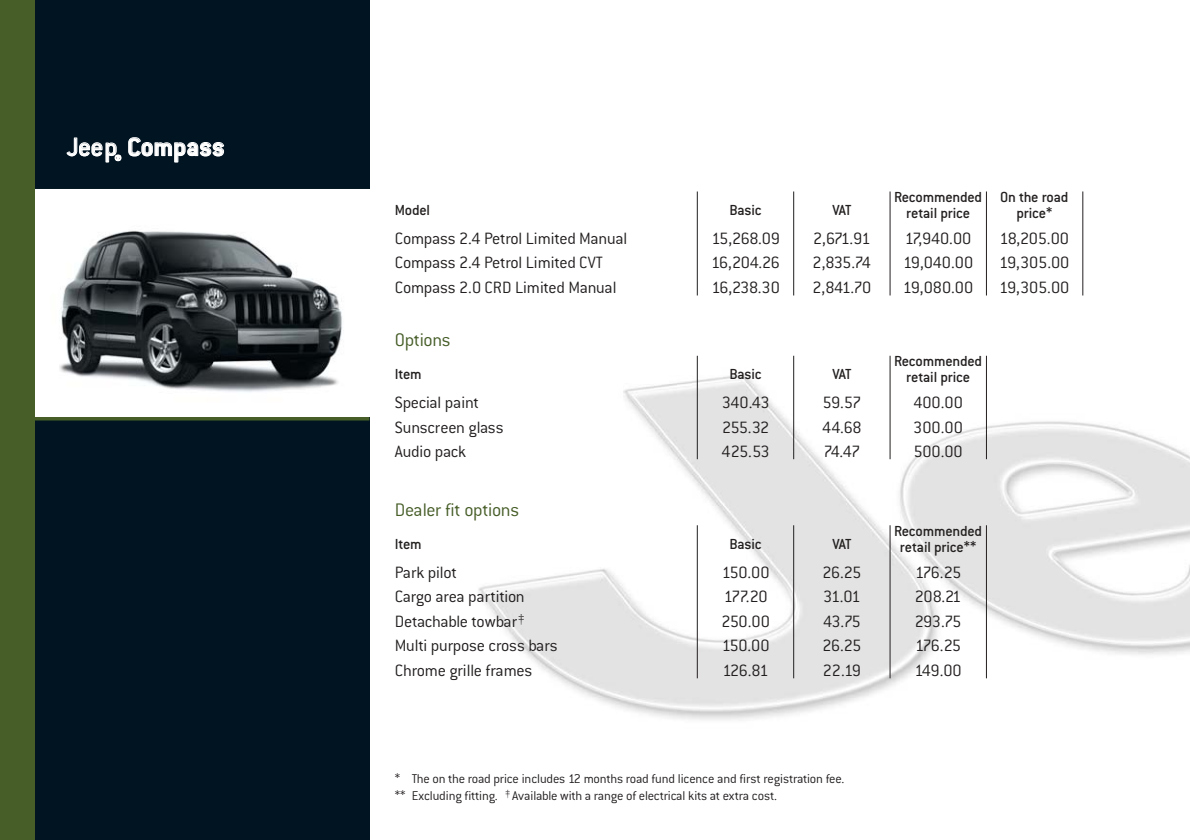
<style>
.page{position:relative;width:1190px;height:840px;background:#fff}
.page>*{position:absolute;margin:0;border:0;box-sizing:border-box;transform-origin:0 0}
.t1{font:700 28px "Conduit ITCTT";letter-spacing:-.005em;color:#fff}
.t2{font:300 20px "Conduit ITCTT";letter-spacing:-.015em;color:#475e28}
.t3{font:300 18px "Conduit ITCTT";letter-spacing:-.015em;color:#231f1f}
.t4{font:500 16px/16px "Conduit Md ITCTT";letter-spacing:-.015em;color:#231f1f;text-align:center}
.t5{font:300 14px/16.6px "Conduit ITCTT";letter-spacing:-.015em;color:#231f1f}
.s1{font-family:"Conduit Md ITCTT";font-weight:500}
</style>
<div class="page">
<img style="left:369px;top:0;width:821px;height:840px">
<div style="left:31px;top:0;width:338px;height:840px;background:#001422"></div>
<hr style="left:1px;top:189px;width:368px;height:2px;background:#475e28">
<svg style="left:35px;top:416px;width:334px;height:5px;background:#657752"></svg>
<div style="left:1px;top:190px;width:368px;height:226px;background:#fff"></div>
<img style="left:59px;top:231px;width:283px;height:161px">
<div style="left:1px;top:0;width:34px;height:840px;background:#475e28"></div>
<hr style="left:697px;top:192px;width:1px;height:103px;background:#231f1f">
<hr style="left:793px;top:192px;width:1px;height:103px;background:#231f1f">
<hr style="left:890px;top:192px;width:1px;height:103px;background:#231f1f">
<hr style="left:986px;top:191px;width:1px;height:104px;background:#231f1f">
<hr style="left:1082px;top:191px;width:1px;height:104px;background:#231f1f">
<hr style="left:697px;top:356px;width:1px;height:103px;background:#231f1f">
<hr style="left:793px;top:356px;width:1px;height:103px;background:#231f1f">
<hr style="left:890px;top:356px;width:1px;height:103px;background:#231f1f">
<hr style="left:986px;top:356px;width:1px;height:103px;background:#231f1f">
<hr style="left:697px;top:525px;width:1px;height:153px;background:#231f1f">
<hr style="left:793px;top:525px;width:1px;height:153px;background:#231f1f">
<hr style="left:890px;top:525px;width:1px;height:153px;background:#231f1f">
<hr style="left:986px;top:525px;width:1px;height:153px;background:#231f1f">
<h1 class="t1" style="left:67px;top:138px;width:160px"><span class="s1">Jeep</span><sub>®</sub> Compass</h1>
<p class="t4" style="left:395px;top:203px;width:37px">Model</p>
<p class="t4" style="left:730px;top:203px;width:34px">Basic</p>
<p class="t4" style="left:832px;top:203px;width:21px">VAT</p>
<p class="t4" style="left:906px;top:191px;width:164px;text-align:left;text-indent:-12px">Recommended On the road retail price</p>
<p class="t4" style="left:1016px;top:207px;width:37px">price*</p>
<p class="t3" style="left:395px;top:232px;width:234px">Compass 2.4 Petrol Limited Manual</p>
<p class="t3" style="left:712px;top:232px;width:70px">15,268.09</p>
<p class="t3" style="left:813px;top:232px;width:59px">2,671.91</p>
<p class="t3" style="left:905px;top:232px;width:68px">17,940.00</p>
<p class="t3" style="left:1000px;top:232px;width:71px">18,205.00</p>
<p class="t3" style="left:395px;top:257px;width:209px">Compass 2.4 Petrol Limited CVT</p>
<p class="t3" style="left:711px;top:257px;width:70px">16,204.26</p>
<p class="t3" style="left:813px;top:257px;width:60px">2,835.74</p>
<p class="t3" style="left:903px;top:257px;width:72px">19,040.00</p>
<p class="t3" style="left:999px;top:257px;width:72px">19,305.00</p>
<p class="t3" style="left:395px;top:281px;width:223px">Compass 2.0 CRD Limited Manual</p>
<p class="t3" style="left:712px;top:281px;width:70px">16,238.30</p>
<p class="t3" style="left:812px;top:281px;width:60px">2,841.70</p>
<p class="t3" style="left:903px;top:281px;width:72px">19,080.00</p>
<p class="t3" style="left:999px;top:281px;width:72px">19,305.00</p>
<p class="t2" style="left:395px;top:333px;width:57px">Options</p>
<p class="t4" style="left:395px;top:368px;width:28px">Item</p>
<p class="t4" style="left:730px;top:368px;width:34px">Basic</p>
<p class="t4" style="left:832px;top:368px;width:21px">VAT</p>
<p class="t4" style="left:894px;top:355px;width:89px">Recommended retail price</p>
<p class="t3" style="left:395px;top:397px;width:86px">Special paint</p>
<p class="t3" style="left:722px;top:397px;width:49px">340.43</p>
<p class="t3" style="left:823px;top:397px;width:40px">59.57</p>
<p class="t3" style="left:913px;top:397px;width:51px">400.00</p>
<p class="t3" style="left:395px;top:421px;width:110px">Sunscreen glass</p>
<p class="t3" style="left:722px;top:421px;width:49px">255.32</p>
<p class="t3" style="left:822px;top:421px;width:41px">44.68</p>
<p class="t3" style="left:913px;top:421px;width:51px">300.00</p>
<p class="t3" style="left:395px;top:446px;width:73px">Audio pack</p>
<p class="t3" style="left:722px;top:446px;width:50px">425.53</p>
<p class="t3" style="left:823px;top:446px;width:39px">74.47</p>
<p class="t3" style="left:913px;top:446px;width:51px">500.00</p>
<p class="t2" style="left:395px;top:503px;width:126px">Dealer fit options</p>
<p class="t4" style="left:395px;top:538px;width:28px">Item</p>
<p class="t4" style="left:730px;top:538px;width:34px">Basic</p>
<p class="t4" style="left:832px;top:538px;width:21px">VAT</p>
<p class="t4" style="left:894px;top:525px;width:89px">Recommended retail price**</p>
<p class="t3" style="left:395px;top:567px;width:64px">Park pilot</p>
<p class="t3" style="left:722px;top:567px;width:49px">150.00</p>
<p class="t3" style="left:822px;top:567px;width:41px">26.25</p>
<p class="t3" style="left:915px;top:567px;width:48px">176.25</p>
<p class="t3" style="left:395px;top:591px;width:131px">Cargo area partition</p>
<p class="t3" style="left:724px;top:591px;width:45px">177.20</p>
<p class="t3" style="left:823px;top:591px;width:39px">31.01</p>
<p class="t3" style="left:915px;top:591px;width:48px">208.21</p>
<p class="t3" style="left:395px;top:616px;width:131px">Detachable towbar <sup>‡</sup></p>
<p class="t3" style="left:721px;top:616px;width:50px">250.00</p>
<p class="t3" style="left:823px;top:616px;width:39px">43.75</p>
<p class="t3" style="left:915px;top:616px;width:48px">293.75</p>
<p class="t3" style="left:395px;top:640px;width:164px">Multi purpose cross bars</p>
<p class="t3" style="left:722px;top:640px;width:49px">150.00</p>
<p class="t3" style="left:822px;top:640px;width:41px">26.25</p>
<p class="t3" style="left:915px;top:640px;width:48px">176.25</p>
<p class="t3" style="left:395px;top:665px;width:139px">Chrome grille frames</p>
<p class="t3" style="left:723px;top:665px;width:48px">126.81</p>
<p class="t3" style="left:823px;top:665px;width:40px">22.19</p>
<p class="t3" style="left:914px;top:665px;width:49px">149.00</p>
<p class="t5" style="left:395px;top:772px;width:451px">* The on the road price includes 12 months road fund licence and first registration fee. ** Excluding fitting. <sup>‡</sup> Available with a range of electrical kits at extra cost.</p>
</div>
